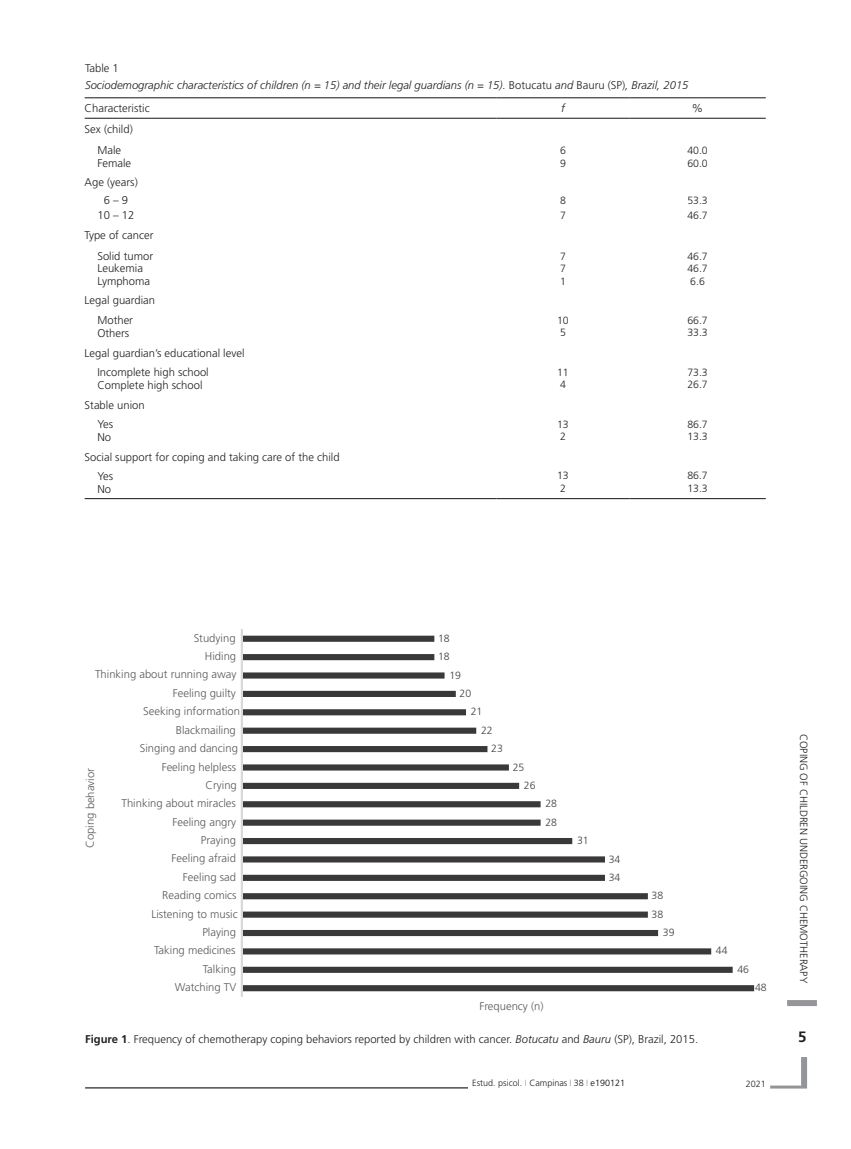
<style>
.page{position:relative;width:851px;height:1149px;background:#fff}
.page>*{position:absolute;margin:0;border:0;box-sizing:border-box;transform-origin:0 0}
.t1{font:700 15px "Frutiger";color:#231f20}
.TABELA{font:300 11.25px "Frutiger";color:#231f20}
.t2{font:300 11.25px "Frutiger";color:#595959}
.TABELA_T{font:italic 300 11.25px "Frutiger";color:#231f20}
.tabela{font:italic 300 11.25px "Frutiger";color:#231f20}
.tabela-2{font:300 11.25px "Frutiger";color:#231f20}
.TabelaN{font:300 10.5px "Frutiger";color:#231f20}
.t3{font:300 10.5px "Frutiger";color:#404040}
.t4{font:300 9px "Frutiger";color:#231f20}
.s1{font-style:normal}
.s2{font-weight:700}
.s3{font-style:italic}
.s4{color:#939598}
.s5{color:#000}
</style>
<div class="page">
<div style="left:787px;top:999px;width:29px;height:6px;background:#939598"></div>
<div style="left:801px;top:1056px;width:6px;height:32px;background:#939598"></div>
<hr style="left:770px;top:1085px;width:31px;height:3px;background:#939598">
<hr style="left:85px;top:1086px;width:383px;height:2px;background:#231f20">
<hr style="left:85px;top:97px;width:411px;height:1px;background:#231f20">
<hr style="left:496px;top:97px;width:133px;height:1px;background:#231f20">
<hr style="left:629px;top:97px;width:136px;height:1px;background:#231f20">
<hr style="left:85px;top:118px;width:411px;height:1px;background:#231f20">
<hr style="left:496px;top:118px;width:133px;height:1px;background:#231f20">
<hr style="left:629px;top:118px;width:136px;height:1px;background:#231f20">
<hr style="left:85px;top:498px;width:411px;height:1px;background:#231f20">
<hr style="left:496px;top:498px;width:133px;height:1px;background:#231f20">
<hr style="left:629px;top:498px;width:136px;height:1px;background:#231f20">
<svg style="left:243px;top:635px;width:511px;height:355px"></svg>
<div style="left:241px;top:628px;width:2px;height:368px;border:1px solid #d9d9d9"></div>
<p class="TABELA" style="left:85px;top:62px;width:35px">Table 1</p>
<p class="TABELA_T" style="left:85px;top:78px;width:605px">Sociodemographic characteristics of children (n = 15) and their legal guardians (n = 15). <span class="s1">Botucatu</span> and <span class="s1">Bauru (SP)</span>, Brazil, 2015</p>
<p class="TABELA" style="left:85px;top:102px;width:66px">Characteristic</p>
<p class="tabela" style="left:561px;top:102px;width:5px">f</p>
<p class="tabela-2" style="left:692px;top:102px;width:13px">%</p>
<p class="TABELA" style="left:85px;top:123px;width:50px">Sex (child)</p>
<p class="TABELA" style="left:97px;top:144px;width:25px">Male</p>
<p class="TabelaN" style="left:560px;top:144px;width:7px">6</p>
<p class="TabelaN" style="left:687px;top:144px;width:22px">40.0</p>
<p class="TABELA" style="left:97px;top:157px;width:35px">Female</p>
<p class="TabelaN" style="left:560px;top:157px;width:7px">9</p>
<p class="TabelaN" style="left:687px;top:157px;width:22px">60.0</p>
<p class="TABELA" style="left:85px;top:175px;width:55px">Age (years)</p>
<p class="TABELA" style="left:104px;top:194px;width:26px">6 – 9</p>
<p class="TabelaN" style="left:560px;top:194px;width:7px">8</p>
<p class="TabelaN" style="left:687px;top:194px;width:22px">53.3</p>
<p class="TABELA" style="left:97px;top:208px;width:38px">10 – 12</p>
<p class="TabelaN" style="left:560px;top:209px;width:7px">7</p>
<p class="TabelaN" style="left:687px;top:209px;width:22px">46.7</p>
<p class="TABELA" style="left:85px;top:229px;width:70px">Type of cancer</p>
<p class="TABELA" style="left:97px;top:249px;width:57px">Solid tumor</p>
<p class="TabelaN" style="left:560px;top:250px;width:7px">7</p>
<p class="TabelaN" style="left:687px;top:250px;width:22px">46.7</p>
<p class="TABELA" style="left:97px;top:262px;width:47px">Leukemia</p>
<p class="TabelaN" style="left:560px;top:262px;width:7px">7</p>
<p class="TabelaN" style="left:687px;top:262px;width:22px">46.7</p>
<p class="TABELA" style="left:97px;top:275px;width:54px">Lymphoma</p>
<p class="TabelaN" style="left:560px;top:275px;width:7px">1</p>
<p class="TabelaN" style="left:690px;top:275px;width:16px">6.6</p>
<p class="TABELA" style="left:85px;top:293px;width:72px">Legal guardian</p>
<p class="TABELA" style="left:97px;top:314px;width:37px">Mother</p>
<p class="TabelaN" style="left:557px;top:314px;width:13px">10</p>
<p class="TabelaN" style="left:687px;top:314px;width:22px">66.7</p>
<p class="TABELA" style="left:97px;top:327px;width:33px">Others</p>
<p class="TabelaN" style="left:560px;top:327px;width:7px">5</p>
<p class="TabelaN" style="left:687px;top:327px;width:22px">33.3</p>
<p class="TABELA" style="left:85px;top:347px;width:161px">Legal guardian’s educational level</p>
<p class="TABELA" style="left:97px;top:366px;width:113px">Incomplete high school</p>
<p class="TabelaN" style="left:557px;top:366px;width:13px">11</p>
<p class="TabelaN" style="left:687px;top:366px;width:22px">73.3</p>
<p class="TABELA" style="left:97px;top:378px;width:107px">Complete high school</p>
<p class="TabelaN" style="left:560px;top:378px;width:7px">4</p>
<p class="TabelaN" style="left:687px;top:378px;width:22px">26.7</p>
<p class="TABELA" style="left:85px;top:399px;width:62px">Stable union</p>
<p class="TABELA" style="left:97px;top:417px;width:17px">Yes</p>
<p class="TabelaN" style="left:557px;top:418px;width:13px">13</p>
<p class="TabelaN" style="left:687px;top:418px;width:22px">86.7</p>
<p class="TABELA" style="left:97px;top:430px;width:15px">No</p>
<p class="TabelaN" style="left:560px;top:430px;width:7px">2</p>
<p class="TabelaN" style="left:687px;top:430px;width:22px">13.3</p>
<p class="TABELA" style="left:85px;top:451px;width:256px">Social support for coping and taking care of the child</p>
<p class="TABELA" style="left:97px;top:469px;width:17px">Yes</p>
<p class="TabelaN" style="left:557px;top:469px;width:13px">13</p>
<p class="TabelaN" style="left:687px;top:469px;width:22px">86.7</p>
<p class="TABELA" style="left:97px;top:482px;width:15px">No</p>
<p class="TabelaN" style="left:560px;top:482px;width:7px">2</p>
<p class="TabelaN" style="left:687px;top:482px;width:22px">13.3</p>
<p class="t2" style="left:194px;top:631px;width:43px">Studying</p>
<p class="t3" style="left:438px;top:632px;width:13px">18</p>
<p class="t2" style="left:205px;top:649px;width:33px">Hiding</p>
<p class="t3" style="left:438px;top:650px;width:13px">18</p>
<p class="t2" style="left:95px;top:667px;width:143px">Thinking about running away</p>
<p class="t3" style="left:449px;top:668px;width:13px">19</p>
<p class="t2" style="left:173px;top:686px;width:65px">Feeling guilty</p>
<p class="t3" style="left:459px;top:687px;width:13px">20</p>
<p class="t2" style="left:143px;top:704px;width:98px">Seeking information</p>
<p class="t3" style="left:470px;top:705px;width:13px">21</p>
<p class="t2" style="left:176px;top:723px;width:61px">Blackmailing</p>
<p class="t3" style="left:481px;top:724px;width:13px">22</p>
<p class="t2" style="left:140px;top:741px;width:100px">Singing and dancing</p>
<p class="t3" style="left:491px;top:742px;width:13px">23</p>
<p class="t2" style="left:84px;top:847px;width:81px;rotate:-90deg">Coping behavior</p>
<p class="t2" style="left:162px;top:760px;width:76px">Feeling helpless</p>
<p class="t2" style="left:205px;top:778px;width:33px">Crying</p>
<p class="t2" style="left:121px;top:796px;width:116px">Thinking about miracles</p>
<p class="t2" style="left:172px;top:815px;width:65px">Feeling angry</p>
<p class="t2" style="left:201px;top:833px;width:36px">Praying</p>
<p class="t3" style="left:512px;top:760px;width:13px">25</p>
<p class="t3" style="left:524px;top:779px;width:13px">26</p>
<p class="t3" style="left:545px;top:797px;width:13px">28</p>
<p class="t3" style="left:545px;top:815px;width:13px">28</p>
<p class="t3" style="left:577px;top:834px;width:13px">31</p>
<p class="t2" style="left:172px;top:852px;width:66px">Feeling afraid</p>
<p class="t3" style="left:608px;top:852px;width:13px">34</p>
<p class="t2" style="left:183px;top:870px;width:55px">Feeling sad</p>
<p class="t3" style="left:608px;top:871px;width:13px">34</p>
<p class="t2" style="left:162px;top:888px;width:76px">Reading comics</p>
<p class="t3" style="left:651px;top:889px;width:13px">38</p>
<p class="t2" style="left:151px;top:907px;width:88px">Listening to music</p>
<p class="t3" style="left:651px;top:907px;width:13px">38</p>
<p class="t2" style="left:202px;top:925px;width:35px">Playing</p>
<p class="t3" style="left:662px;top:926px;width:13px">39</p>
<p class="t2" style="left:154px;top:943px;width:83px">Taking medicines</p>
<p class="t2" style="left:203px;top:962px;width:35px">Talking</p>
<p class="t2" style="left:175px;top:980px;width:63px">Watching TV</p>
<p class="t2" style="left:479px;top:998px;width:66px">Frequency (n)</p>
<p class="TABELA" style="left:85px;top:1032px;width:614px"><span class="s2">Figure 1</span>. Frequency of chemotherapy coping behaviors reported by children with cancer. <span class="s3">Botucatu</span> and <span class="s3">Bauru</span> (SP), Brazil, 2015.</p>
<p class="t3" style="left:716px;top:944px;width:13px">44</p>
<p class="t3" style="left:737px;top:962px;width:13px">46</p>
<p class="t3" style="left:755px;top:981px;width:13px">48</p>
<p class="t4" style="left:472px;top:1076px;width:154px">Estud. psicol. <span class="s4">I</span> Campinas <span class="s4">I</span> 38 <span class="s4">I</span> <span class="s5">e190121</span></p>
<p class="t4" style="left:745px;top:1078px;width:22px">2021</p>
<p class="TabelaN" style="left:809px;top:733px;width:251px;rotate:90deg">COPING OF CHILDREN UNDERGOING CHEMOTHERAPY</p>
<h1 class="t1" style="left:798px;top:1027px;width:10px">5</h1>
</div>
